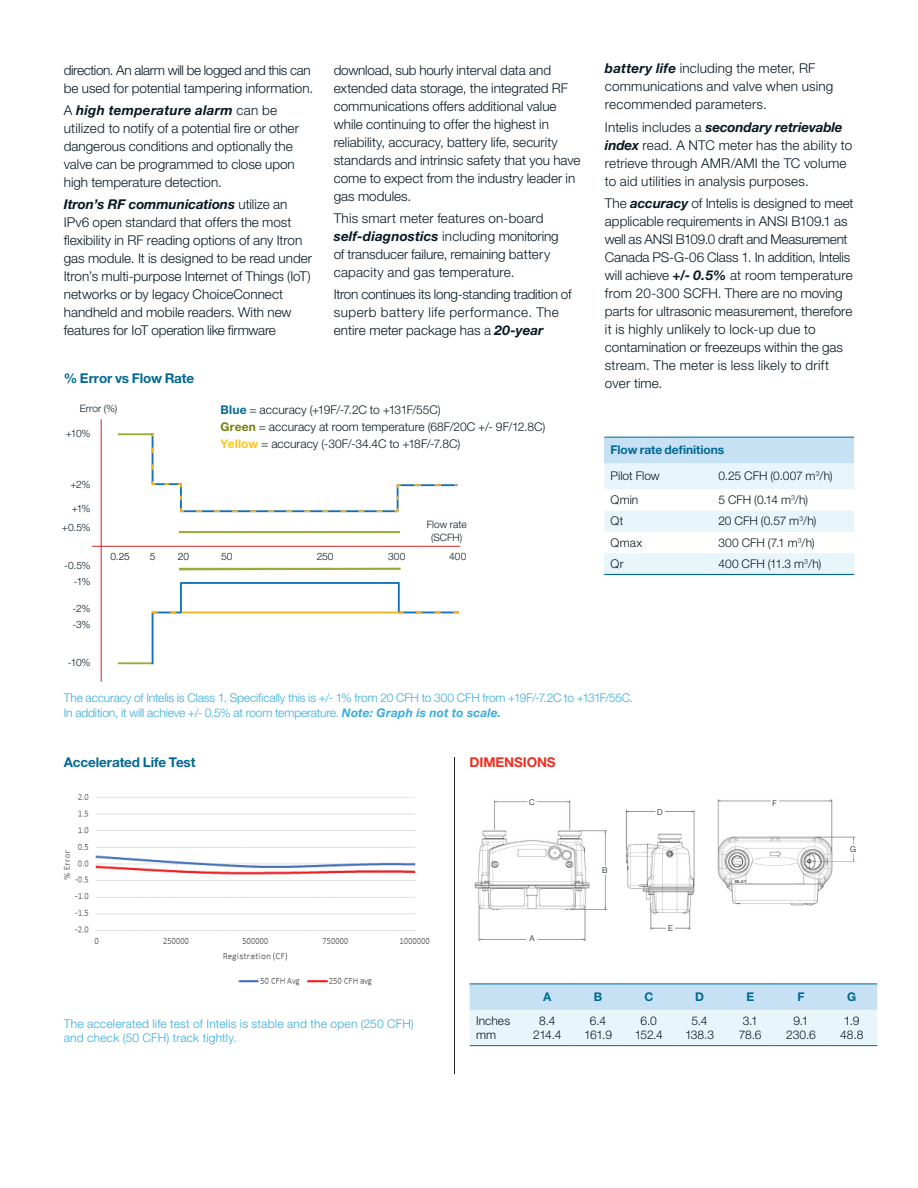
<style>
.page{position:relative;width:918px;height:1188px;background:#fff}
.page>*{position:absolute;margin:0;border:0;box-sizing:border-box;transform-origin:0 0}
.t1{font:300 13.5px/18px "Helvetica Neue LT Std";color:#071822}
.t2{font:700 13.5px "Helvetica Neue LT Std";letter-spacing:-.01em;color:#006991}
.t3{font:700 13.5px "Helvetica Neue LT Std";letter-spacing:-.01em;color:#ee2e22}
.t4{font:300 12px/14.4px "Helvetica Neue LT Std";color:#071822;text-align:center}
.t5{font:300 12px/14.4px "Helvetica Neue LT Std";letter-spacing:-.01em;color:#36acdd}
.t6{font:300 12px/14.4px "Helvetica Neue LT Std";letter-spacing:.015em;color:#36acdd}
.t7{font:700 12px "Helvetica Neue LT Std";letter-spacing:-.005em;color:#006991}
.t8{font:300 10.2px/16.4px "Helvetica Neue LT Std";color:#071822;text-align:right}
.t9{font:300 7.95px "Helvetica Neue LT Std";color:#071822}
.s1{font-weight:700;font-style:italic}
.s2{font-weight:700;color:#006991}
.s3{font-weight:700;color:#74800e}
.s4{font-weight:700;color:#fec422}
</style>
<div class="page">
<svg style="left:178px;top:567px;width:223px;height:4px"></svg>
<hr style="left:118px;top:433px;width:35px;height:2px;background:#98ac3a">
<hr style="left:118px;top:662px;width:35px;height:2px;background:#98ac3a">
<hr style="left:179px;top:531px;width:221px;height:2px;background:#98ac3a">
<hr style="left:179px;top:568px;width:221px;height:2px;background:#98ac3a">
<svg style="left:151px;top:433px;width:307px;height:80px"></svg>
<hr style="left:101px;top:419px;width:1px;height:263px;background:#d12127">
<hr style="left:92px;top:546px;width:368px;height:1px;background:#d12127">
<svg style="left:151px;top:582px;width:308px;height:83px"></svg>
<div style="left:604px;top:437px;width:250px;height:26px;background:#c5e1f3"></div>
<svg style="left:604px;top:463px;width:250px;height:111px"></svg>
<hr style="left:604px;top:574px;width:108px;height:1px;background:#006991">
<hr style="left:712px;top:574px;width:142px;height:1px;background:#006991">
<hr style="left:604px;top:437px;width:108px;height:1px;background:#006991">
<hr style="left:712px;top:437px;width:142px;height:1px;background:#006991">
<img style="left:63px;top:794px;width:367px;height:192px">
<hr style="left:454px;top:758px;width:1px;height:316px;background:#231f20">
<svg style="left:470px;top:985px;width:407px;height:60px;background:#d9ecf7"></svg>
<hr style="left:470px;top:984px;width:52px;height:1px;background:#006991">
<hr style="left:522px;top:984px;width:51px;height:1px;background:#006991">
<hr style="left:573px;top:984px;width:50px;height:1px;background:#006991">
<hr style="left:623px;top:984px;width:51px;height:1px;background:#006991">
<hr style="left:674px;top:984px;width:51px;height:1px;background:#006991">
<hr style="left:725px;top:984px;width:51px;height:1px;background:#006991">
<hr style="left:776px;top:984px;width:50px;height:1px;background:#006991">
<hr style="left:826px;top:984px;width:51px;height:1px;background:#006991">
<hr style="left:470px;top:1045px;width:52px;height:1px;background:#006991">
<hr style="left:522px;top:1045px;width:51px;height:1px;background:#006991">
<hr style="left:573px;top:1045px;width:50px;height:1px;background:#006991">
<hr style="left:623px;top:1045px;width:51px;height:1px;background:#006991">
<hr style="left:674px;top:1045px;width:51px;height:1px;background:#006991">
<hr style="left:725px;top:1045px;width:51px;height:1px;background:#006991">
<hr style="left:776px;top:1045px;width:50px;height:1px;background:#006991">
<hr style="left:826px;top:1045px;width:51px;height:1px;background:#006991">
<img style="left:474px;top:800px;width:134px;height:142px">
<img style="left:625px;top:809px;width:70px;height:121px">
<img style="left:717px;top:799px;width:139px;height:107px">
<p class="t1" style="left:64px;top:61px;width:251px">direction. An alarm will be logged and this can be used for potential tampering information.</p>
<p class="t1" style="left:64px;top:101px;width:237px">A <span class="s1">high temperature alarm</span> can be utilized to notify of a potential fire or other dangerous conditions and optionally the valve can be programmed to close upon high temperature detection.</p>
<p class="t1" style="left:64px;top:195px;width:250px"><span class="s1">Itron’s RF communications</span> utilize an IPv6 open standard that offers the most flexibility in RF reading options of any Itron gas module. It is designed to be read under Itron’s multi-purpose Internet of Things (IoT) networks or by legacy ChoiceConnect handheld and mobile readers. With new features for IoT operation like firmware</p>
<p class="t2" style="left:64px;top:370px;width:132px">% Error vs Flow Rate</p>
<p class="t1" style="left:334px;top:61px;width:248px">download, sub hourly interval data and extended data storage, the integrated RF communications offers additional value while continuing to offer the highest in reliability, accuracy, battery life, security standards and intrinsic safety that you have come to expect from the industry leader in gas modules.</p>
<p class="t1" style="left:334px;top:209px;width:226px">This smart meter features on-board <span class="s1">self-diagnostics</span> including monitoring of transducer failure, remaining battery capacity and gas temperature.</p>
<p class="t1" style="left:334px;top:285px;width:239px">Itron continues its long-standing tradition of superb battery life performance. The entire meter package has a <span class="s1">20-year</span></p>
<p class="t8" style="left:80px;top:400px;width:39px">Error (%)</p>
<p class="t8" style="left:66px;top:425px;width:26px">+10%</p>
<p class="t4" style="left:220px;top:400px;width:326px;line-height:17.4px;text-align:left"><span class="s2">Blue</span> = accuracy (+19F/-7.2C to +131F/55C)<br><span class="s3">Green</span> = accuracy at room temperature (68F/20C +/- 9F/12.8C)<br><span class="s4">Yellow</span> = accuracy (-30F/-34.4C to +18F/-7.8C)</p>
<p class="t8" style="left:70px;top:476px;width:22px">+2%</p>
<p class="t8" style="left:62px;top:499px;width:30px;line-height:18.9px">+1% +0.5%</p>
<p class="t8" style="left:64px;top:557px;width:28px">-0.5% -1%</p>
<p class="t8" style="left:72px;top:600px;width:20px;text-align:left">-2% -3%</p>
<p class="t8" style="left:68px;top:654px;width:24px">-10%</p>
<p class="t8" style="left:427px;top:518px;width:41px;line-height:12.8px;text-align:center">Flow rate (SCFH)</p>
<p class="t8" style="left:110px;top:548px;width:21px">0.25</p>
<p class="t8" style="left:150px;top:548px;width:7px">5</p>
<p class="t8" style="left:178px;top:548px;width:13px">20</p>
<p class="t8" style="left:221px;top:548px;width:13px">50</p>
<p class="t8" style="left:317px;top:548px;width:18px">250</p>
<p class="t8" style="left:388px;top:548px;width:19px">300</p>
<p class="t8" style="left:449px;top:548px;width:19px">400</p>
<p class="t1" style="left:605px;top:59px;width:230px"><span class="s1">battery life</span> including the meter, RF communications and valve when using recommended parameters.</p>
<p class="t1" style="left:605px;top:118px;width:249px">Intelis includes a <span class="s1">secondary retrievable index</span> read. A NTC meter has the ability to retrieve through AMR/AMI the TC volume to aid utilities in analysis purposes.</p>
<p class="t1" style="left:605px;top:194px;width:250px">The <span class="s1">accuracy</span> of Intelis is designed to meet applicable requirements in ANSI B109.1 as well as ANSI B109.0 draft and Measurement Canada PS-G-06 Class 1. In addition, Intelis will achieve <span class="s1">+/- 0.5%</span> at room temperature from 20-300 SCFH. There are no moving parts for ultrasonic measurement, therefore it is highly unlikely to lock-up due to contamination or freezeups within the gas stream. The meter is less likely to drift over time.</p>
<p class="t7" style="left:611px;top:443px;width:115px">Flow rate definitions</p>
<p class="t4" style="left:611px;top:469px;width:51px">Pilot Flow</p>
<p class="t4" style="left:718px;top:469px;width:116px">0.25 CFH (0.007 m<sup>3</sup>/h)</p>
<p class="t4" style="left:611px;top:492px;width:29px">Qmin</p>
<p class="t4" style="left:718px;top:492px;width:91px">5 CFH (0.14 m<sup>3</sup>/h)</p>
<p class="t4" style="left:611px;top:514px;width:14px">Qt</p>
<p class="t4" style="left:718px;top:514px;width:100px">20 CFH (0.57 m<sup>3</sup>/h)</p>
<p class="t4" style="left:611px;top:535px;width:33px">Qmax</p>
<p class="t4" style="left:718px;top:535px;width:98px">300 CFH (7.1 m<sup>3</sup>/h)</p>
<p class="t4" style="left:611px;top:556px;width:14px">Qr</p>
<p class="t4" style="left:718px;top:556px;width:104px">400 CFH (11.3 m<sup>3</sup>/h)</p>
<p class="t5" style="left:64px;top:691px;width:571px">The accuracy of Intelis is Class 1. Specifically this is +/- 1% from 20 CFH to 300 CFH from +19F/-7.2C to +131F/55C.<br>In addition, it will achieve +/- 0.5% at room temperature. <span class="s1">Note: Graph is not to scale.</span></p>
<p class="t2" style="left:64px;top:754px;width:133px">Accelerated Life Test</p>
<p class="t6" style="left:64px;top:1016px;width:352px">The accelerated life test of Intelis is stable and the open (250 CFH) and check (50 CFH) track tightly.</p>
<p class="t3" style="left:470px;top:754px;width:88px">DIMENSIONS</p>
<p class="t9" style="left:529px;top:797px;width:7px">C</p>
<p class="t9" style="left:529px;top:934px;width:7px">A</p>
<p class="t9" style="left:602px;top:865px;width:7px">B</p>
<p class="t9" style="left:657px;top:807px;width:7px">D</p>
<p class="t9" style="left:668px;top:923px;width:6px">E</p>
<p class="t9" style="left:773px;top:798px;width:6px">F</p>
<p class="t9" style="left:850px;top:844px;width:7px">G</p>
<p class="t7" style="left:543px;top:989px;width:10px">A</p>
<p class="t7" style="left:594px;top:989px;width:10px">B</p>
<p class="t7" style="left:644px;top:989px;width:10px">C</p>
<p class="t7" style="left:695px;top:989px;width:10px">D</p>
<p class="t7" style="left:746px;top:989px;width:9px">E</p>
<p class="t7" style="left:798px;top:989px;width:9px">F</p>
<p class="t7" style="left:847px;top:989px;width:11px">G</p>
<p class="t4" style="left:476px;top:1013px;width:36px;text-align:left">Inches mm</p>
<p class="t4" style="left:533px;top:1013px;width:30px">8.4<br>214.4</p>
<p class="t4" style="left:584px;top:1013px;width:29px">6.4<br>161.9</p>
<p class="t4" style="left:635px;top:1013px;width:30px">6.0<br>152.4</p>
<p class="t4" style="left:685px;top:1013px;width:31px">5.4<br>138.3</p>
<p class="t4" style="left:739px;top:1013px;width:24px">3.1<br>78.6</p>
<p class="t4" style="left:786px;top:1013px;width:31px">9.1<br>230.6</p>
<p class="t4" style="left:840px;top:1013px;width:25px">1.9<br>48.8</p>
</div>
